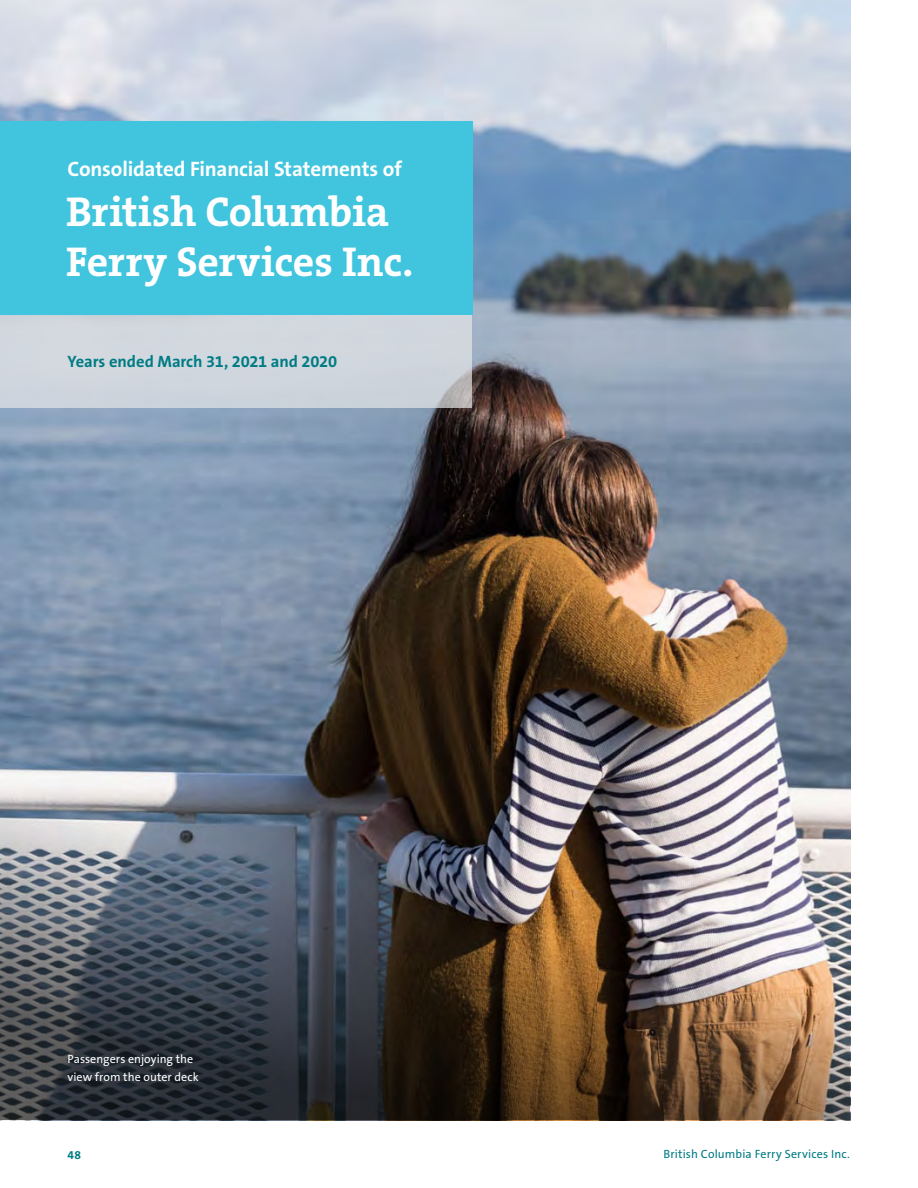
<style>
.page{position:relative;width:918px;height:1188px;background:#fff}
.page>*{position:absolute;margin:0;border:0;box-sizing:border-box;transform-origin:0 0}
.t1{font:42px/50.4px "The Serif HP7 Bld";letter-spacing:-.005em;color:#fff}
.t2{font:700 21px "The Sans B W7";letter-spacing:-.01em;color:#fff}
.t3{font:700 16.5px "The Sans B W7";letter-spacing:-.01em;color:#007c85}
.t4{font:12px/18px "The Sans B W5 Plain";letter-spacing:.005em;color:#fff}
.t5{font:12px "The Sans B W5 Plain";letter-spacing:.015em;color:#007c85}
.t6{font:700 12px "The Sans B W7";color:#007c85}
</style>
<div class="page">
<img style="left:0;top:0;width:850px;height:1120px">
<div style="left:0;top:122px;width:472px;height:193px;background:#41c4dd"></div>
<div style="left:0;top:315px;width:472px;height:93px;background:#d1d6de"></div>
<h2 class="t2" style="left:68px;top:156px;width:336px">Consolidated Financial Statements of</h2>
<h1 class="t1" style="left:66px;top:186px;width:349px">British Columbia<br>Ferry Services Inc.</h1>
<h3 class="t3" style="left:68px;top:351px;width:271px">Years ended March 31, 2021 and 2020</h3>
<p class="t4" style="left:68px;top:1050px;width:133px">Passengers enjoying the view from the outer deck</p>
<p class="t6" style="left:68px;top:1147px;width:15px">48</p>
<p class="t5" style="left:663px;top:1146px;width:188px">British Columbia Ferry Services Inc.</p>
</div>
